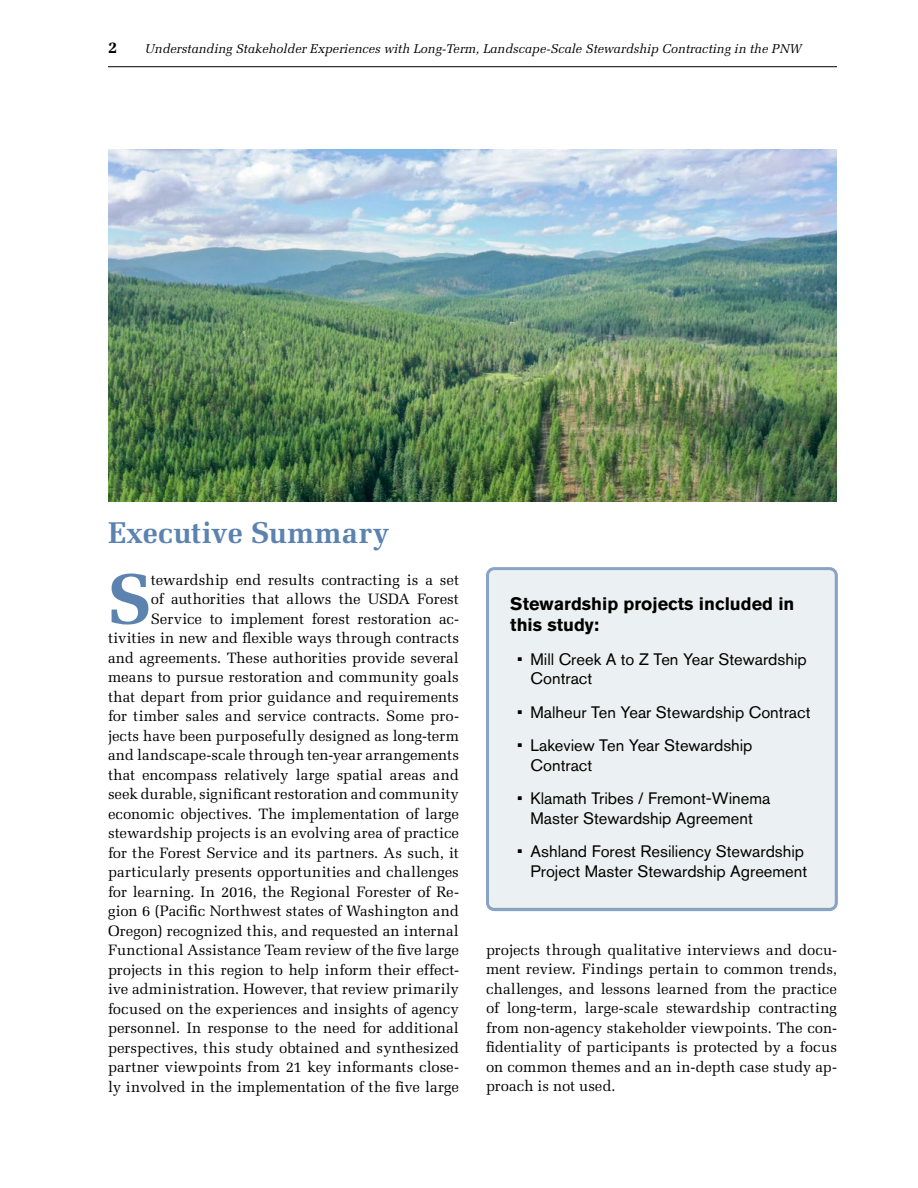
<style>
.page{position:relative;width:918px;height:1188px;background:#fff}
.page>*{position:absolute;margin:0;border:0;box-sizing:border-box;transform-origin:0 0}
.t1{font:700 71.4px "Melior";color:#5c83b0}
.t2{font:700 30px "Melior";letter-spacing:.005em;color:#5c83b0}
.t3{font:700 18px/21.6px "Akzidenz Grotesk BQ";color:#000}
.t4{font:16.5px/19.8px "Akzidenz Grotesk BQ";color:#000}
.t5{font:700 16.5px "Melior";color:#000}
.t6{font:15px/19.5px "Melior";color:#000;text-align:right}
.t7{font:italic 12.75px "Melior";color:#000}
</style>
<div class="page">
<hr style="left:108px;top:66px;width:729px;height:1px;background:#000">
<div style="left:487px;top:569px;width:350px;height:340px;background:#ebf1f2;border-radius:7px"></div>
<div style="left:486px;top:567px;width:352px;height:344px;border:3px solid #89a3c6;border-radius:7px"></div>
<img style="left:108px;top:149px;width:729px;height:352px">
<p class="t5" style="left:108px;top:37px;width:11px">2</p>
<p class="t7" style="left:145px;top:41px;width:658px">Understanding Stakeholder Experiences with Long-Term, Landscape-Scale Stewardship Contracting in the PNW</p>
<h2 class="t2" style="left:108px;top:515px;width:283px">Executive Summary</h2>
<h1 class="t1" style="left:108px;top:556px;width:45px">S</h1>
<p class="t6" style="left:108px;top:570px;width:353px">tewardship end results contracting is a set<br>of authorities that allows the USDA Forest Service to implement forest restoration ac&shy;tivities in new and flexible ways through contracts and agreements. These authorities provide several means to pursue restoration and community goals that depart from prior guidance and requirements for timber sales and service contracts. Some pro&shy;jects have been purposefully designed as long-term and landscape-scale through ten-year arrangements that encompass relatively large spatial areas and seek durable, significant restoration and community economic objectives. The implementation of large stewardship projects is an evolving area of practice for the Forest Service and its partners. As such, it particularly presents opportunities and challenges for learning. In 2016, the Regional Forester of Re&shy;gion 6 (Pacific Northwest states of Washington and Oregon) recognized this, and requested an internal Functional Assistance Team review of the five large projects in this region to help inform their effect&shy;ive administration. However, that review primarily focused on the experiences and insights of agency personnel. In response to the need for additional perspectives, this study obtained and synthesized partner viewpoints from 21 key informants close&shy;ly involved in the implementation of the five large</p>
<p class="t3" style="left:510px;top:593px;width:286px">Stewardship projects included in this study:</p>
<p class="t4" style="left:531px;top:649px;width:278px;text-indent:-13px">• Mill Creek A to Z Ten Year Stewardship<br>Contract</p>
<p class="t4" style="left:517px;top:702px;width:295px">• Malheur Ten Year Stewardship Contract</p>
<p class="t4" style="left:531px;top:735px;width:223px;text-indent:-13px">• Lakeview Ten Year Stewardship<br>Contract</p>
<p class="t4" style="left:517px;top:788px;width:255px;text-align:center">• Klamath Tribes / Fremont-Winema<br>Master Stewardship Agreement</p>
<p class="t4" style="left:517px;top:841px;width:292px;text-align:right">• Ashland Forest Resiliency Stewardship<br>Project Master Stewardship Agreement</p>
<p class="t6" style="left:486px;top:940px;width:352px;text-align:justify">projects through qualitative interviews and docu&shy;ment review. Findings pertain to common trends, challenges, and lessons learned from the practice of long-term, large-scale stewardship contracting from non-agency stakeholder viewpoints. The con&shy;fidentiality of participants is protected by a focus on common themes and an in-depth case study ap&shy;proach is not used.</p>
</div>
